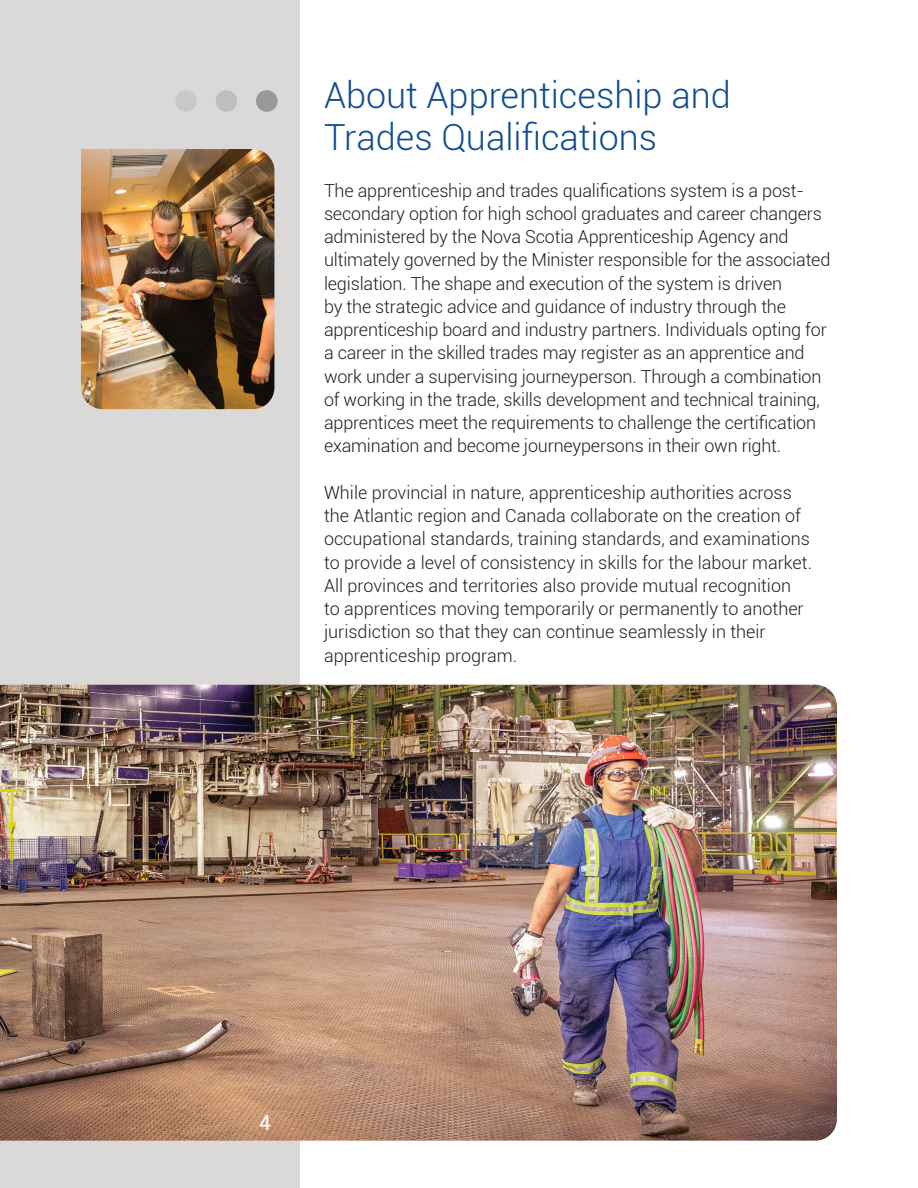
<style>
.page{position:relative;width:918px;height:1188px;background:#fff}
.page>*{position:absolute;margin:0;border:0;box-sizing:border-box;transform-origin:0 0}
.t1{font:300 36px/42px "Roboto";color:#0f4c91}
.t2{font:21px "Roboto";color:#fff}
.t3{font:300 18px/23.2px "Roboto";letter-spacing:-.01em;color:#231f20}
</style>
<div class="page">
<div style="left:0;top:0;width:299px;height:1188px;background:#dad9d8"></div>
<img style="left:0;top:685px;width:837px;height:456px">
<img style="left:81px;top:149px;width:193px;height:260px">
<div style="left:175px;top:90px;width:22px;height:22px;background:#c9c8c8;border-radius:50%"></div>
<div style="left:216px;top:90px;width:21px;height:22px;background:#bebebe;border-radius:50%"></div>
<div style="left:256px;top:90px;width:22px;height:22px;background:#999;border-radius:50%"></div>
<h1 class="t1" style="left:324px;top:73px;width:408px">About Apprenticeship and<br>Trades Qualifications</h1>
<p class="t3" style="left:324px;top:178px;width:508px">The apprenticeship and trades qualifications system is a post&shy;secondary option for high school graduates and career changers administered by the Nova Scotia Apprenticeship Agency and ultimately governed by the Minister responsible for the associated legislation. The shape and execution of the system is driven<br>by the strategic advice and guidance of industry through the apprenticeship board and industry partners. Individuals opting for a career in the skilled trades may register as an apprentice and work under a supervising journeyperson. Through a combination of working in the trade, skills development and technical training, apprentices meet the requirements to challenge the certification examination and become journeypersons in their own right.</p>
<p class="t3" style="left:324px;top:480px;width:489px">While provincial in nature, apprenticeship authorities across the Atlantic region and Canada collaborate on the creation of occupational standards, training standards, and examinations to provide a level of consistency in skills for the labour market.<br>All provinces and territories also provide mutual recognition<br>to apprentices moving temporarily or permanently to another jurisdiction so that they can continue seamlessly in their apprenticeship program.</p>
<p class="t2" style="left:259px;top:1108px;width:13px">4</p>
</div>
